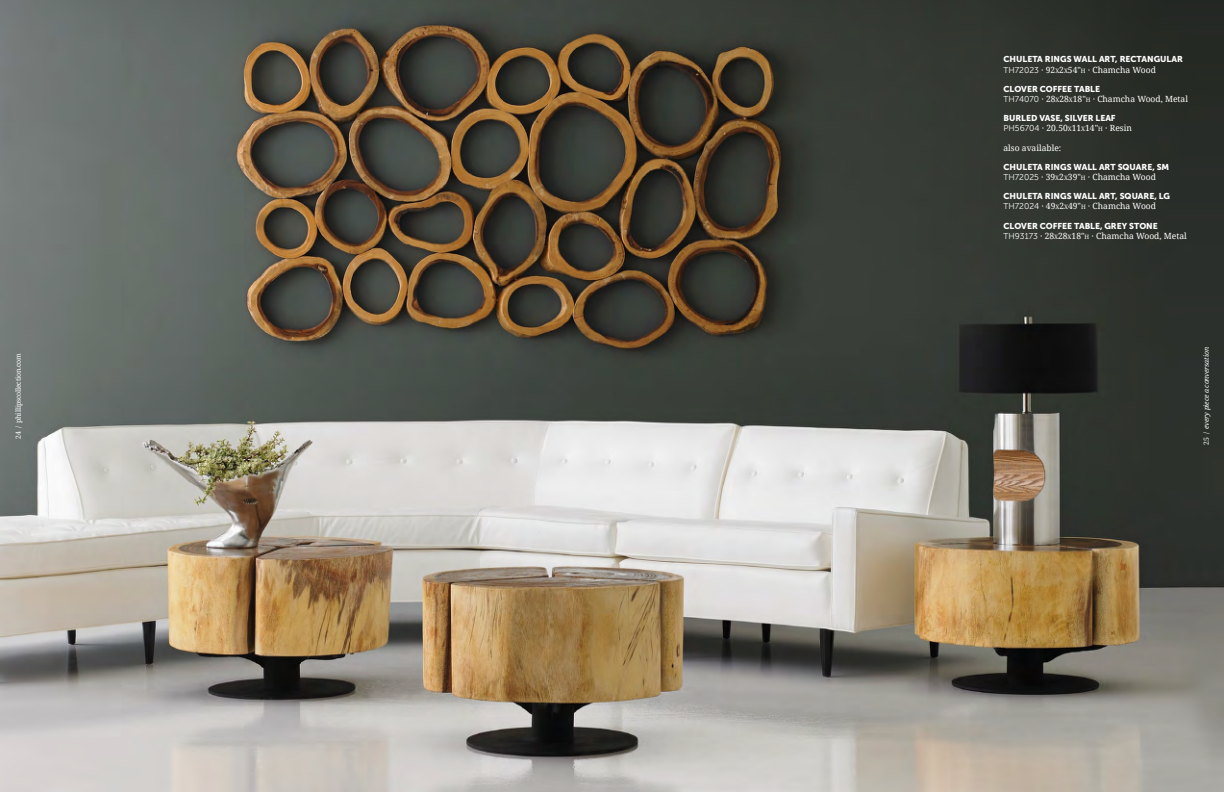
<style>
.page{position:relative;width:1224px;height:792px;background:#fff}
.page>*{position:absolute;margin:0;border:0;box-sizing:border-box;transform-origin:0 0}
.t1{font:8.5px "Droid Serif";color:#fff}
.t2{font:8.5px "Museo Sans 900";color:#fff}
.t3{font:8.5px "Droid Serif";color:#fff}
.t4{font:italic 7px "Droid Serif";letter-spacing:-.025em;color:#fff}
.t5{font:7px "Droid Serif";letter-spacing:-.025em;color:#fff}
.s1{font-family:"Museo Sans 300"}
.s2{font-style:inherit}
.s3{font-size:5.9px}
.s4{font-style:normal}
</style>
<div class="page">
<img style="left:0;top:0;width:1224px;height:792px">
<p class="t2" style="left:1004px;top:55px;width:181px">CHULETA RINGS WALL ART, RECTANGULAR</p>
<p class="t1" style="left:1004px;top:64px;width:154px"><span class="s1">TH72023</span> <span class="s2">· 92</span><span class="s3">X</span><span class="s2">2</span><span class="s3">X</span><span class="s2">54"</span><span class="s3">H</span> <span class="s2">·</span> Chamcha Wood</p>
<p class="t2" style="left:1004px;top:84px;width:98px">CLOVER COFFEE TABLE</p>
<p class="t1" style="left:1004px;top:93px;width:186px"><span class="s1">TH74070</span> <span class="s2">· 28</span><span class="s3">X</span><span class="s2">28</span><span class="s3">X</span><span class="s2">18"</span><span class="s3">H</span> <span class="s2">·</span> Chamcha Wood, Metal</p>
<p class="t2" style="left:1004px;top:113px;width:114px">BURLED VASE, SILVER LEAF</p>
<p class="t3" style="left:1004px;top:122px;width:130px"><span class="s1">PH56704</span> · 20.50<span class="s3">X</span>11<span class="s3">X</span>14"<span class="s3">H</span> · <span class="s2">Resin</span></p>
<p class="t1" style="left:1004px;top:142px;width:59px">also available:</p>
<p class="t2" style="left:1004px;top:162px;width:167px">CHULETA RINGS WALL ART SQUARE, SM</p>
<p class="t1" style="left:1004px;top:171px;width:154px"><span class="s1">TH72025</span> <span class="s2">· 39</span><span class="s3">X</span><span class="s2">2</span><span class="s3">X</span><span class="s2">39"</span><span class="s3">H</span> <span class="s2">·</span> Chamcha Wood</p>
<p class="t2" style="left:1004px;top:191px;width:168px">CHULETA RINGS WALL ART, SQUARE, LG</p>
<p class="t1" style="left:1004px;top:200px;width:154px"><span class="s1">TH72024</span> <span class="s2">· 49</span><span class="s3">X</span><span class="s2">2</span><span class="s3">X</span><span class="s2">49"</span><span class="s3">H</span> <span class="s2">·</span> Chamcha Wood</p>
<p class="t2" style="left:1004px;top:221px;width:156px">CLOVER COFFEE TABLE, GREY STONE</p>
<p class="t1" style="left:1004px;top:230px;width:185px"><span class="s1">TH93173</span> <span class="s2">· 28</span><span class="s3">X</span><span class="s2">28</span><span class="s3">X</span><span class="s2">18"</span><span class="s3">H</span> <span class="s2">·</span> Chamcha Wood, Metal</p>
<p class="t5" style="left:13px;top:439px;width:87px;rotate:-90deg">24 / phillipscollection.com</p>
<p class="t4" style="left:1201px;top:445px;width:99px;rotate:-90deg"><span class="s4">25 /</span> every piece a conversation</p>
</div>
